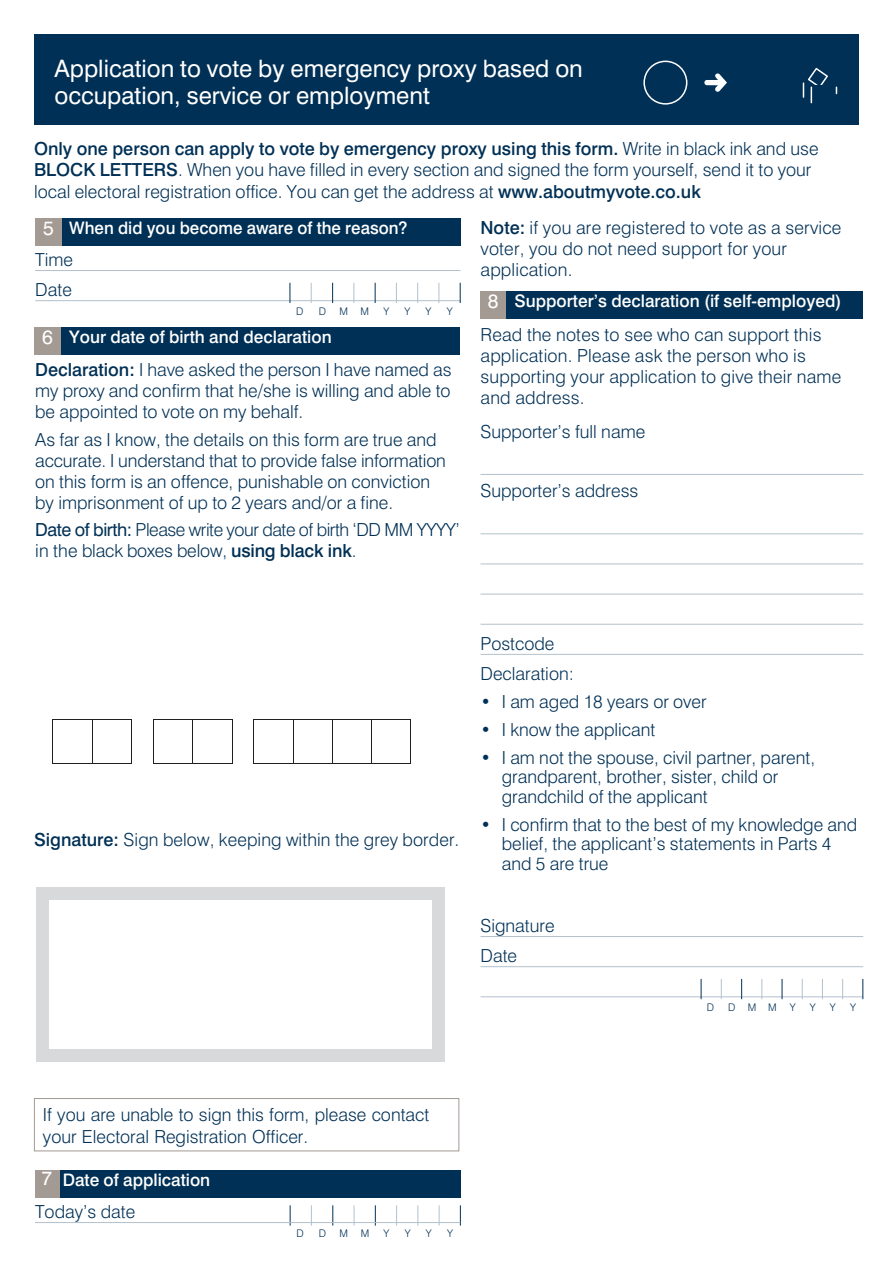
<style>
.page{position:relative;width:893px;height:1263px;background:#fff}
.page>*{position:absolute;margin:0;border:0;box-sizing:border-box;transform-origin:0 0}
.t1{font:24px/27px "Swiss 721 BT";color:#fff}
.t2{font:300 18px/21px "Swiss 721 BT";color:#003055}
.t3{font:300 18px/21px "Swiss 721 BT";letter-spacing:-.025em;color:#003055}
.t4{font:500 17.25px "Swiss 721 BT";color:#fff}
.t5{font:300 10.5px "Swiss 721 BT";color:#003055}
.s1{font-weight:500}
.s2{font-weight:400;font-size:19.5px}
.s3{font-weight:400}
</style>
<div class="page">
<hr style="left:35px;top:270px;width:425px;height:1px;background:#b3c1cc">
<div style="left:34px;top:1098px;width:425px;height:53px;border:1px solid #a49a94"></div>
<hr style="left:480px;top:474px;width:383px;height:1px;background:#b3c1cc">
<hr style="left:480px;top:533px;width:383px;height:1px;background:#b3c1cc">
<hr style="left:480px;top:564px;width:383px;height:1px;background:#b3c1cc">
<hr style="left:480px;top:594px;width:383px;height:1px;background:#b3c1cc">
<hr style="left:480px;top:624px;width:383px;height:1px;background:#b3c1cc">
<hr style="left:480px;top:654px;width:383px;height:1px;background:#b3c1cc">
<hr style="left:480px;top:936px;width:383px;height:1px;background:#b3c1cc">
<hr style="left:480px;top:966px;width:383px;height:1px;background:#b3c1cc">
<div style="left:34px;top:34px;width:825px;height:91px;background:#003055"></div>
<div style="left:643px;top:61px;width:44px;height:44px;border:2px solid #fff;border-radius:50%"></div>
<svg style="left:704px;top:73px;width:23px;height:19px"></svg>
<svg style="left:803px;top:68px;width:25px;height:35px"></svg>
<div style="left:35px;top:218px;width:426px;height:28px;background:#003055"></div>
<div style="left:35px;top:218px;width:27px;height:28px;background:#a49a94"></div>
<hr style="left:35px;top:300px;width:425px;height:1px;background:#b3c1cc">
<svg style="left:290px;top:283px;width:1px;height:20px"></svg>
<svg style="left:311px;top:283px;width:1px;height:20px"></svg>
<svg style="left:332px;top:283px;width:1px;height:20px"></svg>
<svg style="left:353px;top:283px;width:1px;height:20px"></svg>
<svg style="left:375px;top:283px;width:1px;height:20px"></svg>
<svg style="left:396px;top:283px;width:1px;height:20px"></svg>
<svg style="left:417px;top:283px;width:1px;height:20px"></svg>
<svg style="left:439px;top:283px;width:1px;height:20px"></svg>
<svg style="left:460px;top:283px;width:1px;height:20px"></svg>
<div style="left:34px;top:328px;width:426px;height:27px;background:#003055"></div>
<div style="left:34px;top:328px;width:27px;height:27px;background:#a49a94"></div>
<svg style="left:53px;top:719px;width:79px;height:45px"></svg>
<div style="left:54px;top:720px;width:38px;height:43px;background:#fff"></div>
<div style="left:93px;top:720px;width:38px;height:43px;background:#fff"></div>
<hr style="left:92px;top:720px;width:1px;height:43px;background:#231f20">
<svg style="left:153px;top:719px;width:79px;height:45px"></svg>
<div style="left:154px;top:720px;width:38px;height:43px;background:#fff"></div>
<div style="left:193px;top:720px;width:38px;height:43px;background:#fff"></div>
<hr style="left:192px;top:720px;width:1px;height:43px;background:#231f20">
<div style="left:254px;top:719px;width:157px;height:45px;background:#231f20"></div>
<div style="left:254px;top:720px;width:39px;height:43px;background:#fff"></div>
<div style="left:293px;top:720px;width:39px;height:43px;background:#fff"></div>
<div style="left:333px;top:720px;width:38px;height:43px;background:#fff"></div>
<div style="left:372px;top:720px;width:38px;height:43px;background:#fff"></div>
<hr style="left:293px;top:720px;width:1px;height:43px;background:#231f20">
<div style="left:37px;top:887px;width:408px;height:174px;background:#d7d9da"></div>
<div style="left:49px;top:900px;width:383px;height:148px;background:#fff"></div>
<div style="left:480px;top:291px;width:383px;height:28px;background:#003055"></div>
<div style="left:480px;top:291px;width:26px;height:28px;background:#a49a94"></div>
<hr style="left:480px;top:996px;width:383px;height:1px;background:#b3c1cc">
<svg style="left:701px;top:979px;width:1px;height:20px"></svg>
<svg style="left:721px;top:979px;width:1px;height:20px"></svg>
<svg style="left:741px;top:979px;width:1px;height:20px"></svg>
<svg style="left:761px;top:979px;width:1px;height:20px"></svg>
<svg style="left:782px;top:979px;width:1px;height:20px"></svg>
<svg style="left:802px;top:979px;width:1px;height:20px"></svg>
<svg style="left:822px;top:979px;width:1px;height:20px"></svg>
<svg style="left:842px;top:979px;width:1px;height:20px"></svg>
<svg style="left:862px;top:979px;width:1px;height:20px"></svg>
<div style="left:35px;top:1170px;width:425px;height:27px;background:#003055"></div>
<div style="left:35px;top:1170px;width:24px;height:27px;background:#a49a94"></div>
<svg style="left:290px;top:1205px;width:1px;height:20px"></svg>
<svg style="left:311px;top:1205px;width:1px;height:20px"></svg>
<svg style="left:332px;top:1205px;width:1px;height:20px"></svg>
<svg style="left:354px;top:1205px;width:1px;height:20px"></svg>
<svg style="left:375px;top:1205px;width:1px;height:20px"></svg>
<svg style="left:396px;top:1205px;width:1px;height:20px"></svg>
<svg style="left:417px;top:1205px;width:1px;height:20px"></svg>
<svg style="left:439px;top:1205px;width:1px;height:20px"></svg>
<svg style="left:460px;top:1205px;width:1px;height:20px"></svg>
<hr style="left:35px;top:1222px;width:425px;height:1px;background:#b3c1cc">
<p class="t1" style="left:55px;top:54px;width:530px">Application to vote by emergency proxy based on occupation, service or employment</p>
<p class="t2" style="left:34px;top:137px;width:786px;line-height:21.6px"><span class="s1">Only one person can apply to vote by emergency proxy using this form.</span> Write in black ink and use<br><span class="s1">BLOCK LETTERS</span>. When you have filled in every section and signed the form yourself, send it to your local electoral registration office. You can get the address at <span class="s1">www.aboutmyvote.co.uk</span></p>
<p class="t4" style="left:43px;top:217px;width:366px"><span class="s2">5</span> When did you become aware of the reason?</p>
<p class="t2" style="left:35px;top:249px;width:39px">Time</p>
<p class="t2" style="left:35px;top:279px;width:38px">Date</p>
<p class="t5" style="left:296px;top:305px;width:9px">D</p>
<p class="t5" style="left:319px;top:305px;width:9px">D</p>
<p class="t5" style="left:339px;top:305px;width:31px">M M</p>
<p class="t5" style="left:383px;top:305px;width:7px">Y</p>
<p class="t5" style="left:405px;top:305px;width:7px">Y</p>
<p class="t5" style="left:426px;top:305px;width:7px">Y</p>
<p class="t5" style="left:447px;top:305px;width:7px">Y</p>
<p class="t4" style="left:42px;top:326px;width:291px"><span class="s2">6</span> Your date of birth and declaration</p>
<p class="t2" style="left:35px;top:359px;width:418px;text-align:justify"><span class="s1">Declaration:</span> I have asked the person I have named as my proxy and confirm that he/she is willing and able to be appointed to vote on my behalf.</p>
<p class="t2" style="left:35px;top:429px;width:412px">As far as I know, the details on this form are true and accurate. I understand that to provide false information on this form is an offence, punishable on conviction by imprisonment of up to 2 years and/or a fine.</p>
<p class="t3" style="left:35px;top:519px;width:426px"><span class="s3">Date of birth:</span> Please write your date of birth ‘DD MM YYYY’ in the black boxes below, <span class="s1">using black ink</span>.</p>
<p class="t2" style="left:480px;top:217px;width:362px"><span class="s1">Note:</span> if you are registered to vote as a service voter, you do not need support for your application.</p>
<p class="t4" style="left:488px;top:290px;width:355px"><span class="s2">8</span> Supporter’s declaration (if self-employed)</p>
<p class="t2" style="left:480px;top:324px;width:362px">Read the notes to see who can support this application. Please ask the person who is supporting your application to give their name and address.</p>
<p class="t2" style="left:480px;top:420px;width:166px">Supporter’s full name</p>
<p class="t2" style="left:480px;top:480px;width:159px">Supporter’s address</p>
<p class="t2" style="left:34px;top:829px;width:427px"><span class="s1">Signature:</span> Sign below, keeping within the grey border.</p>
<p class="t2" style="left:480px;top:633px;width:75px">Postcode</p>
<p class="t2" style="left:480px;top:663px;width:95px">Declaration:</p>
<p class="t2" style="left:480px;top:691px;width:228px">• I am aged 18 years or over</p>
<p class="t2" style="left:480px;top:719px;width:176px">• I know the applicant</p>
<p class="t2" style="left:502px;top:748px;width:315px;line-height:19.5px;text-indent:-21px">• I am not the spouse, civil partner, parent, grandparent, brother, sister, child or grandchild of the applicant</p>
<p class="t2" style="left:502px;top:815px;width:357px;line-height:19.5px;text-indent:-21px">• I confirm that to the best of my knowledge and belief, the applicant’s statements in Parts 4 and 5 are true</p>
<p class="t2" style="left:480px;top:915px;width:76px">Signature</p>
<p class="t2" style="left:480px;top:945px;width:38px">Date</p>
<p class="t5" style="left:707px;top:1001px;width:9px">D</p>
<p class="t5" style="left:728px;top:1001px;width:50px">DMM</p>
<p class="t5" style="left:790px;top:1001px;width:7px">Y</p>
<p class="t5" style="left:810px;top:1001px;width:7px">Y</p>
<p class="t5" style="left:830px;top:1001px;width:7px">Y</p>
<p class="t5" style="left:850px;top:1001px;width:7px">Y</p>
<p class="t2" style="left:43px;top:1104px;width:388px;line-height:21.6px">If you are unable to sign this form, please contact your Electoral Registration Officer.</p>
<p class="t4" style="left:42px;top:1169px;width:170px"><span class="s2">7</span> Date of application</p>
<p class="t2" style="left:35px;top:1201px;width:102px">Today’s date</p>
<p class="t5" style="left:296px;top:1227px;width:9px">D</p>
<p class="t5" style="left:319px;top:1227px;width:9px">D</p>
<p class="t5" style="left:340px;top:1227px;width:31px">M M</p>
<p class="t5" style="left:384px;top:1227px;width:7px">Y</p>
<p class="t5" style="left:405px;top:1227px;width:7px">Y</p>
<p class="t5" style="left:426px;top:1227px;width:7px">Y</p>
<p class="t5" style="left:447px;top:1227px;width:7px">Y</p>
</div>
